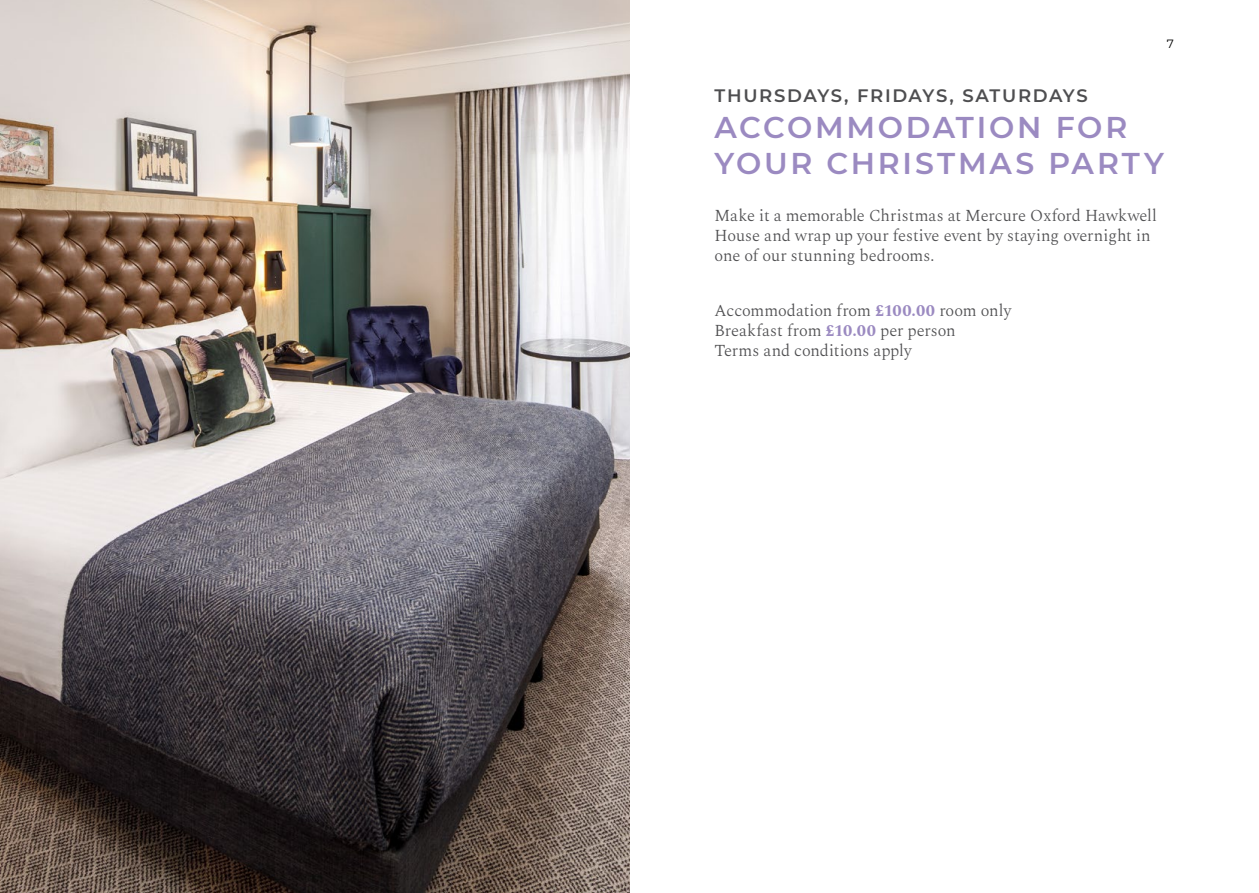
<style>
.page{position:relative;width:1259px;height:893px;background:#fff}
.page>*{position:absolute;margin:0;border:0;box-sizing:border-box;transform-origin:0 0}
.t1{font:600 30px/36px "Montserrat";letter-spacing:.09em;color:#9b8ac1}
.t2{font:600 18px "Montserrat";letter-spacing:.09em;color:#4e4e50}
.t3{font:300 16.5px/19.8px "Spectral";color:#4e4e50}
.t4{font:12px "Montserrat";color:#000}
.s1{font-weight:700;color:#9b8ac1}
</style>
<div class="page">
<img style="left:0;top:0;width:629px;height:893px">
<p class="t4" style="left:1166px;top:36px;width:9px">7</p>
<p class="t2" style="left:714px;top:83px;width:375px">THURSDAYS, FRIDAYS, SATURDAYS</p>
<h1 class="t1" style="left:714px;top:108px;width:451px">ACCOMMODATION FOR<br>YOUR CHRISTMAS PARTY</h1>
<p class="t3" style="left:714px;top:206px;width:444px">Make it a memorable Christmas at Mercure Oxford Hawkwell<br>House and wrap up your festive event by staying overnight in one of our stunning bedrooms.</p>
<p class="t3" style="left:714px;top:301px;width:298px">Accommodation from <span class="s1">£100.00</span> room only<br>Breakfast from <span class="s1">£10.00</span> per person<br>Terms and conditions apply</p>
</div>
